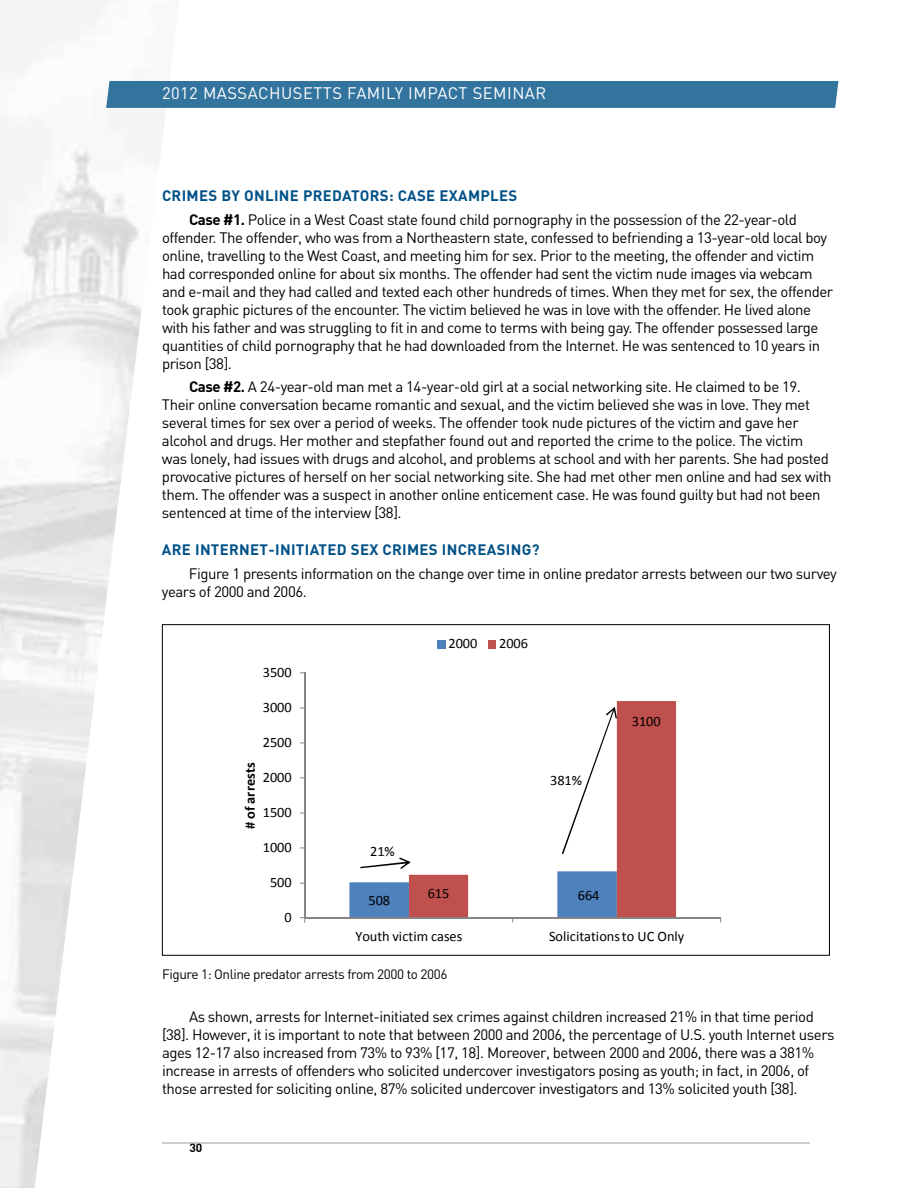
<style>
.page{position:relative;width:918px;height:1188px;background:#fff}
.page>*{position:absolute;margin:0;border:0;box-sizing:border-box;transform-origin:0 0}
.t1{font:16.5px "DIN";letter-spacing:.03em;color:#fff}
.t2{font:15px/18px "DIN";letter-spacing:-.03em;color:#000}
.t3{font:700 15px "DIN";letter-spacing:.02em;color:#005187}
.t4{font:14.4px "Calibri";letter-spacing:-.005em;color:#000}
.t5{font:700 14.4px "Calibri";letter-spacing:.005em;color:#000}
.t6{font:13.5px "DIN";letter-spacing:-.03em;color:#000}
.t7{font:700 12px "DIN";color:#000}
.s1{font-weight:700;color:#005187}
.s2{font-weight:700}
</style>
<div class="page">
<svg style="left:8px;top:0;width:228px;height:1188px"></svg>
<div style="left:106px;top:81px;width:732px;height:27px;background:#33749f"></div>
<hr style="left:162px;top:1143px;width:648px;height:1px;background:#9c9e9f">
<div style="left:616px;top:701px;width:60px;height:217px;background:#c0504d"></div>
<hr style="left:304px;top:673px;width:1px;height:245px;background:#868686">
<hr style="left:305px;top:918px;width:416px;height:1px;background:#868686">
<svg style="left:300px;top:917px;width:5px;height:6px"></svg>
<div style="left:437px;top:640px;width:9px;height:8px;background:#4f81bd"></div>
<div style="left:488px;top:640px;width:8px;height:8px;background:#c0504d"></div>
<svg style="left:349px;top:707px;width:268px;height:215px"></svg>
<p class="t1" style="left:162px;top:83px;width:386px">2012 massachusetts family impact seminar</p>
<p class="t2" style="left:189px;top:184px;width:610px;line-height:23.4px;text-indent:-27px"><span class="s1">CRIM ES BY ONLINE PREDATORS: CASE EXAM PLES<br></span><span class="s2">CASE #1.</span> Police in a West Coast state found child pornography in the possession of the 22-year-old</p>
<p class="t2" style="left:162px;top:228px;width:673px">offender. The offender, who was from a Northeastern state, confessed to befriending a 13-year-old local boy online, travelling to the West Coast, and meeting him for sex. Prior to the meeting, the offender and victim had corresponded online for about six months. The offender had sent the victim nude images via webcam and e-mail and they had called and texted each other hundreds of times. When they met for sex, the offender took graphic pictures of the encounter. The victim believed he was in love with the offender. He lived alone with his father and was struggling to fit in and come to terms with being gay. The offender possessed large quantities of child pornography that he had downloaded from the Internet. He was sentenced to 10 years in prison [38].</p>
<p class="t2" style="left:162px;top:378px;width:671px;text-indent:27px"><span class="s2">CASE #2.</span> A 24-year-old man met a 14-year-old girl at a social networking site. He claimed to be 19.<br>Their online conversation became romantic and sexual, and the victim believed she was in love. They met several times for sex over a period of weeks. The offender took nude pictures of the victim and gave her alcohol and drugs. Her mother and stepfather found out and reported the crime to the police. The victim was lonely, had issues with drugs and alcohol, and problems at school and with her parents. She had posted provocative pictures of herself on her social networking site. She had met other men online and had sex with them. The offender was a suspect in another online enticement case. He was found guilty but had not been sentenced at time of the interview [38].</p>
<p class="t3" style="left:162px;top:540px;width:379px">ARE I NTERNET-I NITIATED SEX CRIM ES I NCREASING?</p>
<p class="t2" style="left:162px;top:564px;width:676px;text-indent:27px">Figure 1 presents information on the change over time in online predator arrests between our two survey years of 2000 and 2006.</p>
<p class="t4" style="left:263px;top:663px;width:30px">3500</p>
<p class="t4" style="left:263px;top:698px;width:30px">3000</p>
<p class="t5" style="left:241px;top:829px;width:68px;rotate:-90deg"># of arrests</p>
<p class="t4" style="left:263px;top:734px;width:30px">2500</p>
<p class="t4" style="left:263px;top:768px;width:30px">2000</p>
<p class="t4" style="left:263px;top:804px;width:30px">1500</p>
<p class="t4" style="left:263px;top:839px;width:30px">1000</p>
<p class="t4" style="left:270px;top:873px;width:23px">500</p>
<p class="t4" style="left:284px;top:909px;width:9px">0</p>
<p class="t4" style="left:370px;top:843px;width:26px">21%</p>
<p class="t4" style="left:369px;top:891px;width:23px">508</p>
<p class="t4" style="left:449px;top:635px;width:30px">2000</p>
<p class="t4" style="left:499px;top:635px;width:30px">2006</p>
<p class="t4" style="left:550px;top:771px;width:33px">381%</p>
<p class="t4" style="left:632px;top:712px;width:30px">3100</p>
<p class="t4" style="left:428px;top:885px;width:23px">615</p>
<p class="t4" style="left:578px;top:886px;width:23px">664</p>
<p class="t4" style="left:356px;top:927px;width:108px">Youth victim cases</p>
<p class="t4" style="left:549px;top:927px;width:137px">Solicitations to UC Only</p>
<p class="t6" style="left:162px;top:966px;width:287px">Figure 1: Online predator arrests from 2000 to 2006</p>
<p class="t2" style="left:162px;top:1007px;width:674px;text-indent:27px">As shown, arrests for Internet-initiated sex crimes against children increased 21% in that time period [38]. However, it is important to note that between 2000 and 2006, the percentage of U.S. youth Internet users ages 12-17 also increased from 73% to 93% [17, 18]. Moreover, between 2000 and 2006, there was a 381% increase in arrests of offenders who solicited undercover investigators posing as youth; in fact, in 2006, of those arrested for soliciting online, 87% solicited undercover investigators and 13% solicited youth [38].</p>
<p class="t7" style="left:189px;top:1140px;width:15px">30</p>
</div>
